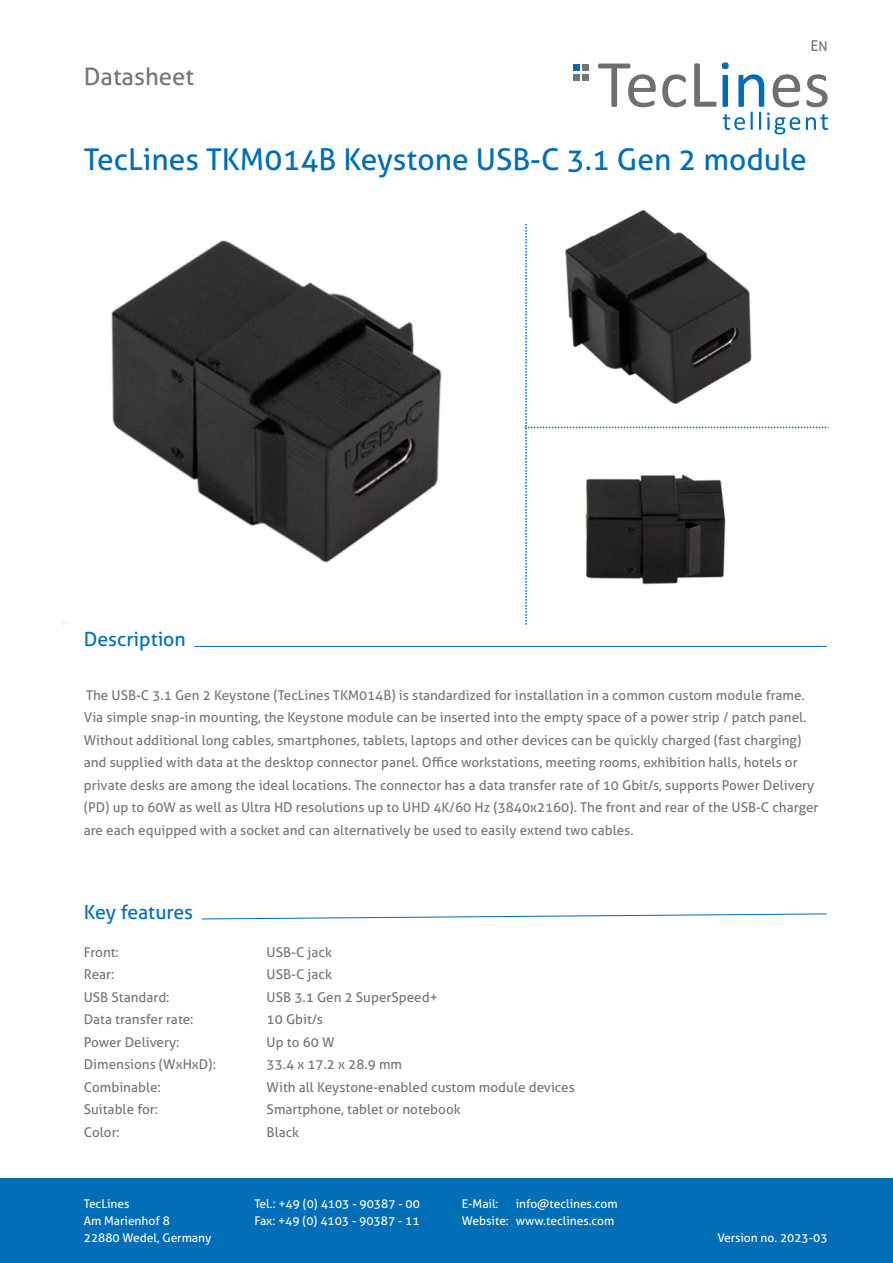
<style>
.page{position:relative;width:893px;height:1263px;background:#fff}
.page>*{position:absolute;margin:0;border:0;box-sizing:border-box;transform-origin:0 0}
.t1{font:30px "Aller";color:#006eb7}
.t2{font:24px "Aller";color:#727777}
.t3{font:19.5px "Aller";color:#006eb7}
.t4{font:15px "Aller";color:#727879}
.t5{font:13.5px/22.5px "Aller";color:#727879}
.t6{font:13.5px/22.5px "Aller";color:#727777}
.t7{font:12px "Aller";color:#fff}
.s1{font-size:13.5px;color:#727777}
</style>
<div class="page">
<div style="left:0;top:1178px;width:893px;height:85px;background:#006eb7"></div>
<svg style="left:598px;top:64px;width:58px;height:43px"></svg>
<svg style="left:662px;top:74px;width:24px;height:33px"></svg>
<svg style="left:694px;top:63px;width:22px;height:44px"></svg>
<svg style="left:806px;top:74px;width:22px;height:33px"></svg>
<svg style="left:722px;top:62px;width:78px;height:72px"></svg>
<svg style="left:806px;top:114px;width:22px;height:16px"></svg>
<div style="left:573px;top:64px;width:7px;height:6px;background:#006db6"></div>
<div style="left:582px;top:64px;width:7px;height:6px;background:#717676"></div>
<div style="left:573px;top:74px;width:7px;height:7px;background:#717676"></div>
<div style="left:582px;top:74px;width:7px;height:7px;background:#717676"></div>
<img style="left:616px;top:209px;width:47px;height:15px">
<svg style="left:525px;top:224px;width:303px;height:401px"></svg>
<hr style="left:194px;top:646px;width:633px;height:1px;background:#006eb7">
<svg style="left:201px;top:913px;width:626px;height:7px"></svg>
<img style="left:62px;top:240px;width:380px;height:385px">
<img style="left:561px;top:433px;width:197px;height:192px">
<h2 class="t2" style="left:84px;top:63px;width:112px">Datasheet</h2>
<p class="t4" style="left:810px;top:37px;width:19px">E<span class="s1">N</span></p>
<h1 class="t1" style="left:84px;top:142px;width:725px">TecLines TKM014B Keystone USB-C 3.1 Gen 2 module</h1>
<h3 class="t3" style="left:84px;top:628px;width:104px">Description</h3>
<p class="t5" style="left:84px;top:684px;width:736px">The USB-C 3.1 Gen 2 Keystone (TecLines TKM014B) is standardized for installation in a common custom module frame.<br>Via simple snap-in mounting, the Keystone module can be inserted into the empty space of a power strip / patch panel.<br>Without additional long cables, smartphones, tablets, laptops and other devices can be quickly charged (fast charging) and supplied with data at the desktop connector panel. Office workstations, meeting rooms, exhibition halls, hotels or private desks are among the ideal locations. The connector has a data transfer rate of 10 Gbit/s, supports Power Delivery (PD) up to 60W as well as Ultra HD resolutions up to UHD 4K/60 Hz (3840x2160). The front and rear of the USB-C charger are each equipped with a socket and can alternatively be used to easily extend two cables.</p>
<h3 class="t3" style="left:84px;top:900px;width:111px">Key features</h3>
<p class="t6" style="left:84px;top:941px;width:134px">Front:<br>Rear:<br>USB Standard:<br>Data transfer rate:<br>Power Delivery:<br>Dimensions (WxHxD):<br>Combinable:<br>Suitable for:<br>Color:</p>
<p class="t6" style="left:267px;top:941px;width:310px">USB-C jack<br>USB-C jack<br>USB 3.1 Gen 2 SuperSpeed+<br>10 Gbit/s<br>Up to 60 W<br>33.4 x 17.2 x 28.9 mm<br>With all Keystone-enabled custom module devices<br>Smartphone, tablet or notebook<br>Black</p>
<p class="t7" style="left:84px;top:1196px;width:47px">TecLines</p>
<p class="t7" style="left:254px;top:1196px;width:167px">Tel.: +49 (0) 4103 - 90387 - 00</p>
<p class="t7" style="left:462px;top:1196px;width:38px">E-Mail:</p>
<p class="t7" style="left:516px;top:1196px;width:103px">info@teclines.com</p>
<p class="t7" style="left:84px;top:1213px;width:88px">Am Marienhof 8</p>
<p class="t7" style="left:254px;top:1213px;width:167px">Fax: +49 (0) 4103 - 90387 - 11</p>
<p class="t7" style="left:462px;top:1213px;width:154px">Website: www.teclines.com</p>
<p class="t7" style="left:84px;top:1230px;width:129px">22880 Wedel, Germany</p>
<p class="t7" style="left:717px;top:1230px;width:112px">Version no. 2023-03</p>
</div>
